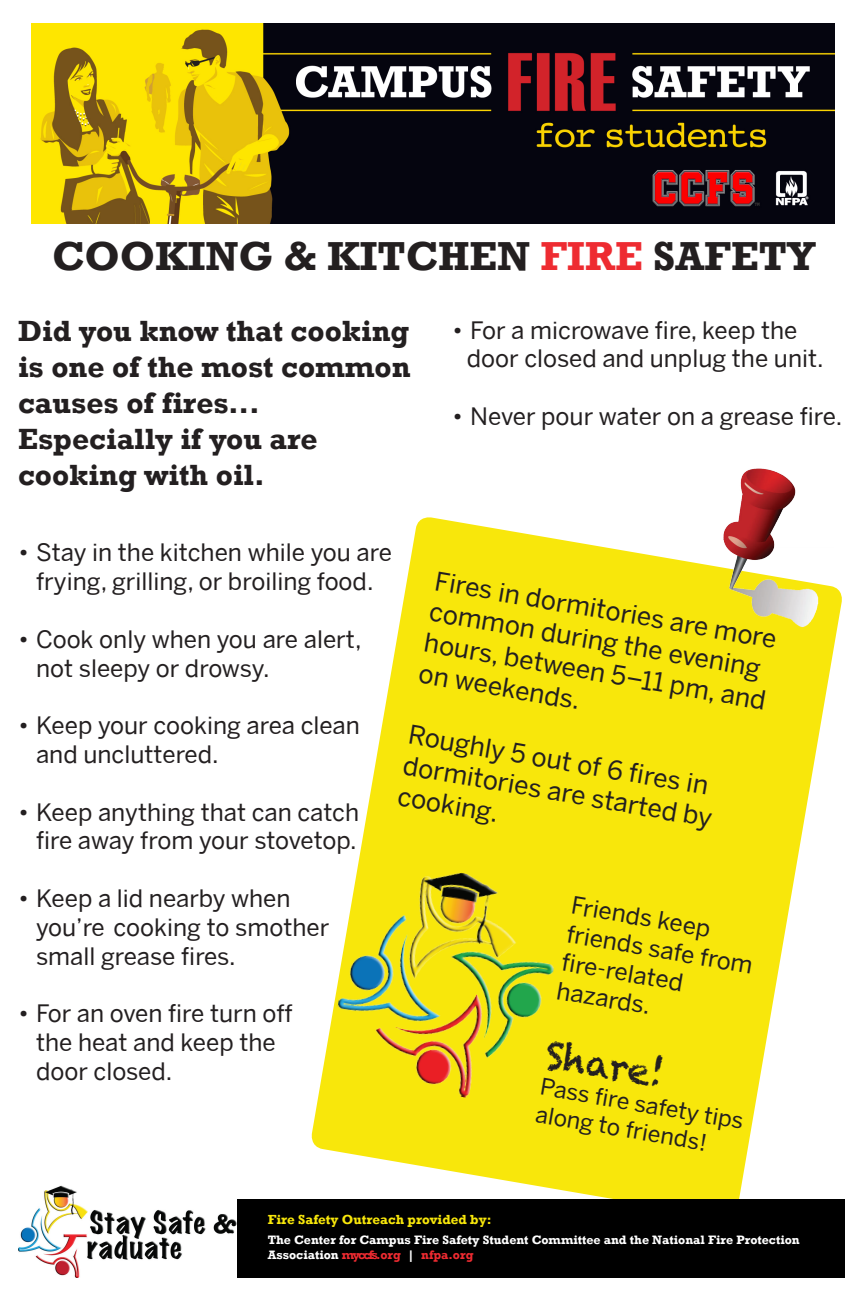
<style>
.page{position:relative;width:864px;height:1296px;background:#fff}
.page>*{position:absolute;margin:0;border:0;box-sizing:border-box;transform-origin:0 0}
.t1{font:700 41.5px "Rockwell";color:#231f20}
.t2{font:37px "Chalkduster";color:#231f20}
.t3{font:700 30px/36px "Rockwell";color:#231f20}
.t4{font:26px/31.3px "Benton Sans";color:#231f20}
.t5{font:24px/28.8px "Benton Sans";color:#231f20}
.t6{font:23px/27.6px "Benton Sans";color:#231f20}
.t7{font:700 13.5px "Rockwell";color:#f8e70b}
.t8{font:700 12.5px/15px "Rockwell";color:#fff}
.s1{color:#ee2b31}
</style>
<div class="page">
<svg style="left:310px;top:517px;width:534px;height:683px;fill:#f8e70b"></svg>
<img style="left:720px;top:468px;width:114px;height:163px">
<div style="left:236px;top:1200px;width:608px;height:78px;background:#000"></div>
<img style="left:18px;top:1185px;width:218px;height:93px">
<img style="left:326px;top:856px;width:241px;height:253px">
<img style="left:31px;top:23px;width:803px;height:201px">
<h1 class="t1" style="left:52px;top:231px;width:765px">COOKING &amp; KITCHEN <span class="s1">FIRE</span> SAFETY</h1>
<p class="t3" style="left:18px;top:312px;width:394px">Did you know that cooking is one of the most common causes of fires...<br>Especially if you are cooking with oil.</p>
<p class="t5" style="left:467px;top:315px;width:358px;text-indent:-15px">• For a microwave fire, keep the door closed and unplug the unit.</p>
<p class="t5" style="left:452px;top:402px;width:391px">• Never pour water on a grease fire.</p>
<p class="t5" style="left:18px;top:538px;width:375px;text-align:center">• Stay in the kitchen while you are frying, grilling, or broiling food.</p>
<p class="t5" style="left:36px;top:624px;width:327px;text-indent:-18px">• Cook only when you are alert, not sleepy or drowsy.</p>
<p class="t5" style="left:36px;top:711px;width:325px;text-indent:-18px">• Keep your cooking area clean and uncluttered.</p>
<p class="t5" style="left:18px;top:797px;width:343px;text-align:right">• Keep anything that can catch fire away from your stovetop.</p>
<p class="t5" style="left:36px;top:884px;width:295px;text-indent:-18px">• Keep a lid nearby when you’re cooking to smother small grease fires.</p>
<p class="t5" style="left:36px;top:999px;width:258px;text-indent:-18px">• For an oven fire turn off the heat and keep the door closed.</p>
<p class="t4" style="left:438px;top:564px;width:348px;rotate:10deg">Fires in dormitories are more common during the evening hours, between 5–11 pm, and on weekends.</p>
<p class="t4" style="left:412px;top:718px;width:315px;line-height:31.4px;rotate:10deg">Roughly 5 out of 6 fi res in dormitories are started by cooking.</p>
<p class="t5" style="left:574px;top:890px;width:190px;rotate:10deg">Friends keep friends safe from fi re-related hazards.</p>
<h2 class="t2" style="left:550px;top:1033px;width:121px;rotate:10deg">Share!</h2>
<p class="t6" style="left:543px;top:1072px;width:207px;rotate:10deg">Pass fi re safety tips along to friends!</p>
<p class="t7" style="left:268px;top:1211px;width:225px">Fire Safety Outreach provided by:</p>
<p class="t8" style="left:268px;top:1232px;width:534px">The Center for Campus Fire Safety Student Committee and the National Fire Protection<br>Association <span class="s1">myccfs.org</span> | <span class="s1">nfpa.org</span></p>
</div>
